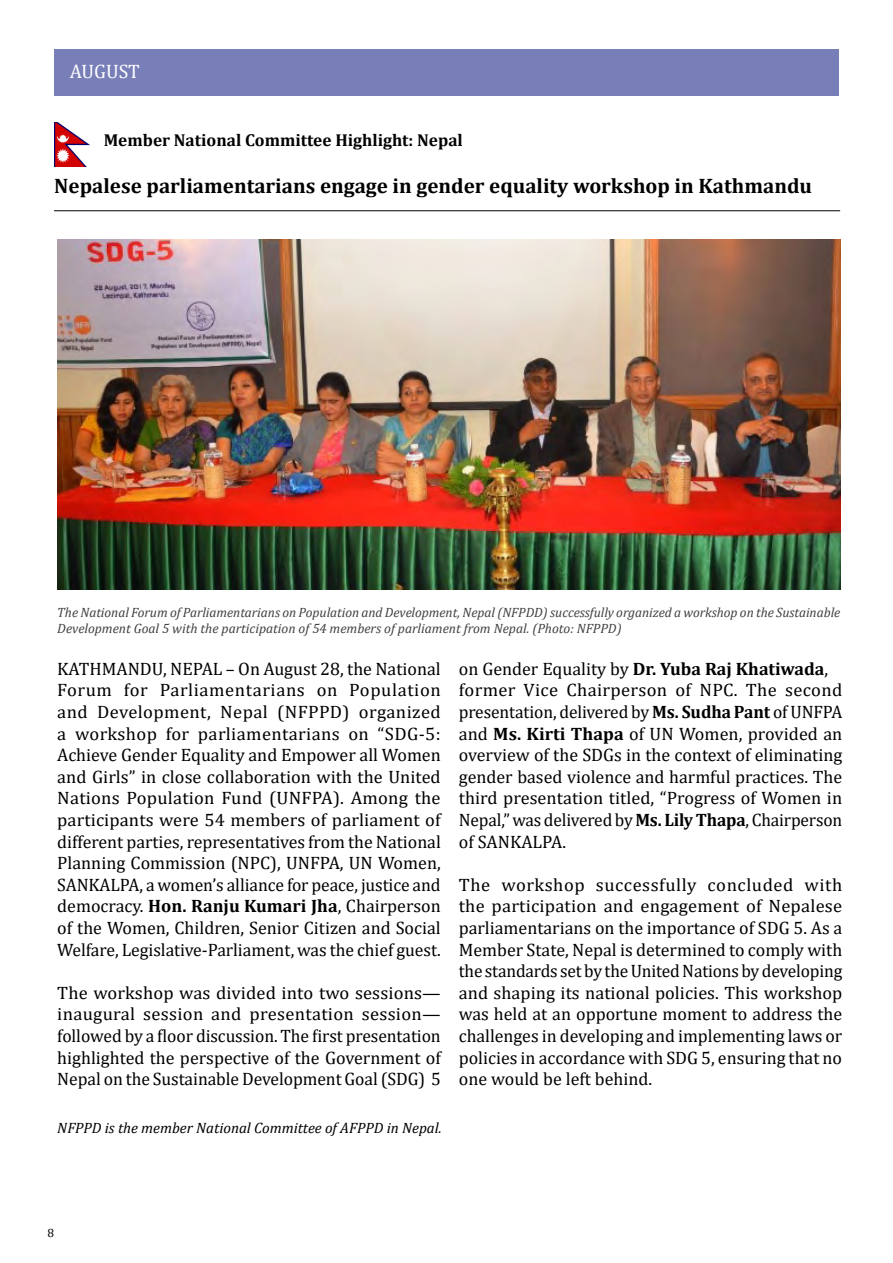
<style>
.page{position:relative;width:893px;height:1263px;background:#fff}
.page>*{position:absolute;margin:0;border:0;box-sizing:border-box;transform-origin:0 0}
.t1{font:700 21px "Cambria";color:#000}
.t2{font:19.5px "Cambria";color:#fff}
.t3{font:18px/21.6px "Cambria";color:#000;text-align:justify}
.t4{font:700 17.25px "Cambria";color:#000}
.t5{font:italic 15px "Cambria";color:#000}
.t6{font:italic 13.5px/16.5px "Cambria";color:#414042}
.t7{font:12px "Cambria";color:#000}
.s1{font-weight:700}
</style>
<div class="page">
<div style="left:54px;top:49px;width:785px;height:46px;background:#787fb8"></div>
<hr style="left:54px;top:210px;width:786px;height:1px;background:#000">
<img style="left:57px;top:239px;width:783px;height:350px">
<img style="left:54px;top:122px;width:36px;height:44px">
<p class="t2" style="left:70px;top:60px;width:71px">AUGUST</p>
<p class="t4" style="left:104px;top:128px;width:361px">Member National Committee Highlight: Nepal</p>
<p class="t1" style="left:54px;top:171px;width:759px">Nepalese parliamentarians engage in gender equality workshop in Kathmandu</p>
<p class="t6" style="left:57px;top:603px;width:784px">The National Forum of Parliamentarians on Population and Development, Nepal (NFPDD) successfully organized a workshop on the Sustainable<br>Development Goal 5 with the participation of 54 members of parliament from Nepal. (Photo: NFPPD)</p>
<p class="t3" style="left:57px;top:658px;width:385px">KATHMANDU, NEPAL – On August 28, the National Forum for Parliamentarians on Population and Development, Nepal (NFPPD) organized a workshop for parliamentarians on “SDG-5:<br>Achieve Gender Equality and Empower all Women and Girls” in close collaboration with the United Nations Population Fund (UNFPA). Among the participants were 54 members of parliament of different parties, representatives from the National Planning Commission (NPC), UNFPA, UN Women, SANKALPA, a women’s alliance for peace, justice and democracy. <span class="s1">Hon. Ranju Kumari Jha</span>, Chairperson of the Women, Children, Senior Citizen and Social Welfare, Legislative-Parliament, was the chief guest.</p>
<p class="t3" style="left:57px;top:982px;width:385px">The workshop was divided into two sessions— inaugural session and presentation session— followed by a floor discussion. The first presentation highlighted the perspective of the Government of Nepal on the Sustainable Development Goal (SDG) 5</p>
<p class="t5" style="left:57px;top:1117px;width:386px">NFPPD is the member National Committee of AFPPD in Nepal.</p>
<p class="t3" style="left:459px;top:658px;width:385px;text-align:left">on Gender Equality by <span class="s1">Dr. Yuba Raj Khatiwada</span>, former Vice Chairperson of NPC. The second presentation, delivered by <span class="s1">Ms. Sudha Pant</span> of UNFPA and <span class="s1">Ms. Kirti Thapa</span> of UN Women, provided an overview of the SDGs in the context of eliminating gender based violence and harmful practices. The third presentation titled, “Progress of Women in Nepal,” was delivered by <span class="s1">Ms. Lily Thapa</span>, Chairperson of SANKALPA.</p>
<p class="t3" style="left:459px;top:874px;width:385px">The workshop successfully concluded with the participation and engagement of Nepalese parliamentarians on the importance of SDG 5. As a Member State, Nepal is determined to comply with the standards set by the United Nations by developing and shaping its national policies. This workshop was held at an opportune moment to address the challenges in developing and implementing laws or policies in accordance with SDG 5, ensuring that no one would be left behind.</p>
<p class="t7" style="left:47px;top:1226px;width:8px">8</p>
</div>
